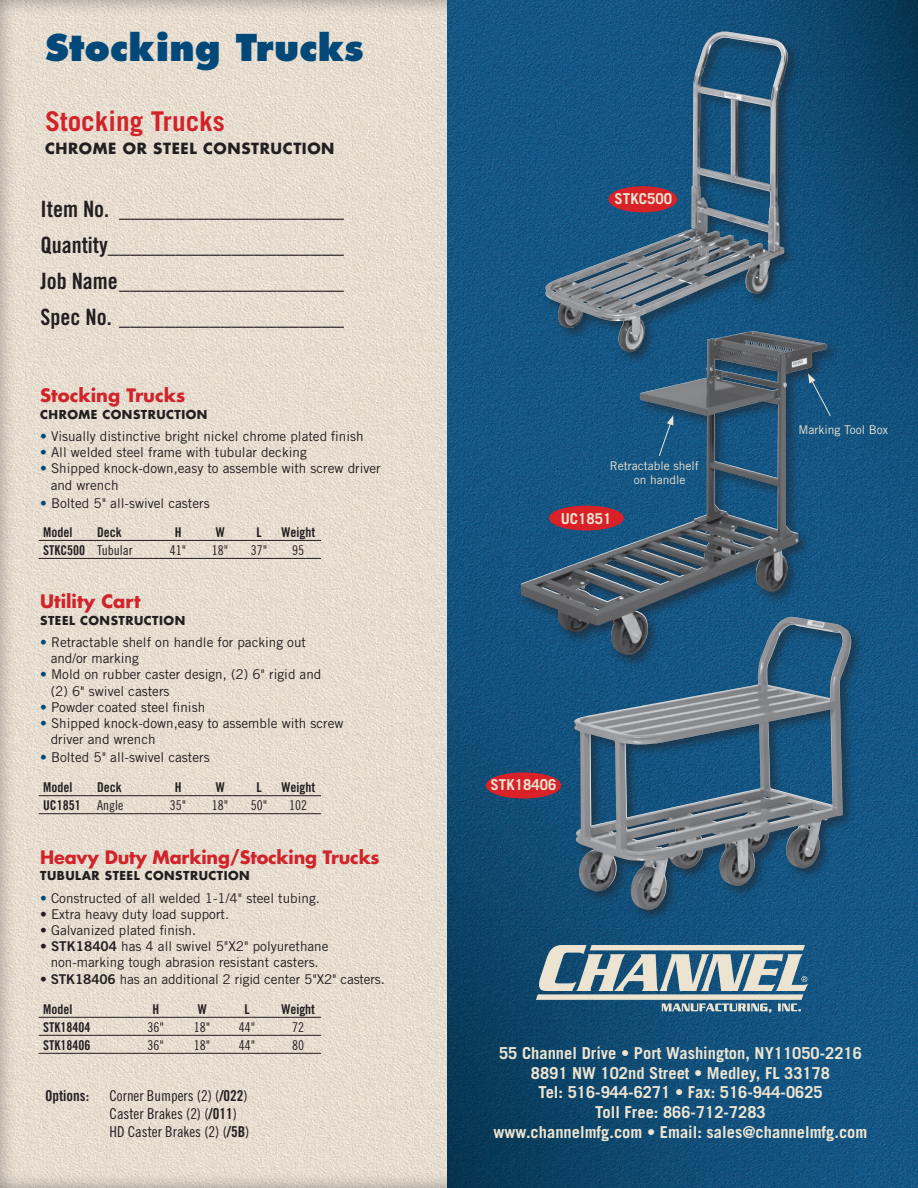
<style>
.page{position:relative;width:918px;height:1188px;background:#fff}
.page>*{position:absolute;margin:0;border:0;box-sizing:border-box;transform-origin:0 0}
.t1{font:800 36px "Futura";color:#024979}
.t2{font:700 27.15px "Trade Gothic";color:#d1232a}
.t3{font:22.5px "Trade Gothic Bold Cond Twenty";color:#231f20}
.t4{font:700 18px "Futura";letter-spacing:-.01em;color:#d1232a}
.t5{font:700 16.5px/19.8px "Trade Gothic";color:#ece4d0;text-align:center}
.t6{font:15px/18px "Trade Gothic Cond Eighteen";color:#231f20}
.t7{font:700 15px "Futura";letter-spacing:.04em;color:#231f20}
.t8{font:700 15px "Trade Gothic";color:#ece4d0}
.t9{font:15px "Trade Gothic Bold Cond Twenty";color:#231f20}
.t10{font:13.5px/16.2px "Trade Gothic";color:#231f20}
.t11{font:13.5px "Trade Gothic Bold Cond Twenty";color:#231f20}
.t12{font:13.5px "Trade Gothic Cond Eighteen";color:#231f20}
.t13{font:700 12px "Futura";letter-spacing:.04em;color:#231f20}
.t14{font:12px/14.4px "Trade Gothic";color:#ece4d0}
.s1{color:#024979}
.s2{font-family:"Trade Gothic Cond Eighteen"}
.s3{font-family:"Trade Gothic Bold Two"}
.s4{font-family:"Trade Gothic Bold Cond Twenty"}
</style>
<div class="page">
<div style="left:0;top:0;width:837px;height:1188px;background:#231f20;opacity:.75"></div>
<img style="left:448px;top:0;width:470px;height:1188px">
<img style="left:537px;top:946px;width:271px;height:66px">
<hr style="left:39px;top:1017px;width:282px;height:1px;background:#231f20">
<hr style="left:39px;top:1035px;width:282px;height:1px;background:#231f20">
<hr style="left:39px;top:1053px;width:282px;height:1px;background:#231f20">
<hr style="left:39px;top:540px;width:282px;height:1px;background:#231f20">
<hr style="left:39px;top:558px;width:282px;height:1px;background:#231f20">
<hr style="left:39px;top:795px;width:282px;height:1px;background:#231f20">
<hr style="left:39px;top:813px;width:282px;height:1px;background:#231f20">
<div style="left:542px;top:28px;width:258px;height:336px;background:#231f20;opacity:.55"></div>
<img style="left:543px;top:31px;width:246px;height:296px">
<div style="left:571px;top:613px;width:292px;height:309px;background:#231f20;opacity:.55"></div>
<img style="left:573px;top:617px;width:279px;height:293px">
<div style="left:487px;top:773px;width:73px;height:25px;background:#d92128;border-radius:50%"></div>
<div style="left:486px;top:772px;width:75px;height:27px;border:2px solid #d92128;border-radius:50%"></div>
<div style="left:609px;top:187px;width:68px;height:25px;background:#d92128;border-radius:50%"></div>
<div style="left:609px;top:186px;width:68px;height:26px;border:2px solid #d92128;border-radius:50%"></div>
<div style="left:517px;top:327px;width:322px;height:340px;background:#231f20;opacity:.55"></div>
<img style="left:520px;top:331px;width:307px;height:325px">
<svg style="left:808px;top:374px;width:23px;height:43px"></svg>
<svg style="left:658px;top:415px;width:15px;height:42px"></svg>
<div style="left:550px;top:506px;width:73px;height:24px;background:#d92128;border-radius:50%"></div>
<div style="left:549px;top:506px;width:75px;height:24px;border:2px solid #d92128;border-radius:50%"></div>
<p class="t1" style="left:45px;top:25px;width:320px">Stocking Trucks</p>
<p class="t2" style="left:45px;top:104px;width:181px">Stocking Trucks</p>
<p class="t7" style="left:45px;top:138px;width:291px">CHROME OR STEEL CONSTRUCTION</p>
<p class="t3" style="left:40px;top:195px;width:305px">Item No. ____________________</p>
<p class="t3" style="left:40px;top:231px;width:305px">Quantity_____________________</p>
<p class="t3" style="left:40px;top:267px;width:305px">Job Name____________________</p>
<p class="t3" style="left:40px;top:303px;width:305px">Spec No. ____________________</p>
<p class="t4" style="left:40px;top:384px;width:147px">Stocking Trucks</p>
<p class="t13" style="left:40px;top:406px;width:169px">CHROME CONSTRUCTION</p>
<p class="t10" style="left:40px;top:428px;width:325px"><span class="s1">•</span> Visually distinctive bright nickel chrome plated finish</p>
<p class="t10" style="left:40px;top:444px;width:268px"><span class="s1">•</span> All welded steel frame with tubular decking</p>
<p class="t10" style="left:51px;top:460px;width:331px;text-indent:-11px"><span class="s1">•</span> Shipped knock-down,easy to assemble with screw driver and wrench</p>
<p class="t10" style="left:40px;top:495px;width:171px"><span class="s1">•</span> Bolted 5" all-swivel casters</p>
<p class="t11" style="left:43px;top:524px;width:31px">Model</p>
<p class="t11" style="left:97px;top:524px;width:26px">Deck</p>
<p class="t11" style="left:175px;top:524px;width:8px">H</p>
<p class="t11" style="left:216px;top:524px;width:11px">W</p>
<p class="t11" style="left:257px;top:524px;width:7px">L</p>
<p class="t11" style="left:281px;top:524px;width:35px">Weight</p>
<p class="t11" style="left:43px;top:542px;width:91px">STKC500 <span class="s2">Tubular</span></p>
<p class="t12" style="left:170px;top:542px;width:18px">41"</p>
<p class="t12" style="left:212px;top:542px;width:18px">18"</p>
<p class="t12" style="left:251px;top:542px;width:18px">37"</p>
<p class="t12" style="left:292px;top:542px;width:13px">95</p>
<p class="t4" style="left:40px;top:590px;width:102px">Utility Cart</p>
<p class="t13" style="left:40px;top:612px;width:147px">STEEL CONSTRUCTION</p>
<p class="t10" style="left:51px;top:634px;width:257px;text-indent:-11px"><span class="s1">•</span> Retractable shelf on handle for packing out and/or marking</p>
<p class="t10" style="left:51px;top:666px;width:272px;text-indent:-11px"><span class="s1">•</span> Mold on rubber caster design, (2) 6" rigid and (2) 6" swivel casters</p>
<p class="t10" style="left:40px;top:699px;width:166px"><span class="s1">•</span> Powder coated steel finish</p>
<p class="t10" style="left:51px;top:715px;width:294px;text-indent:-11px"><span class="s1">•</span> Shipped knock-down,easy to assemble with screw driver and wrench</p>
<p class="t10" style="left:40px;top:749px;width:171px"><span class="s1">•</span> Bolted 5" all-swivel casters</p>
<p class="t11" style="left:43px;top:779px;width:31px">Model</p>
<p class="t11" style="left:97px;top:779px;width:26px">Deck</p>
<p class="t11" style="left:175px;top:779px;width:8px">H</p>
<p class="t11" style="left:216px;top:779px;width:11px">W</p>
<p class="t11" style="left:257px;top:779px;width:7px">L</p>
<p class="t11" style="left:281px;top:779px;width:35px">Weight</p>
<p class="t11" style="left:43px;top:797px;width:82px">UC1851 <span class="s2">Angle</span></p>
<p class="t12" style="left:170px;top:797px;width:18px">35"</p>
<p class="t12" style="left:212px;top:797px;width:18px">18"</p>
<p class="t12" style="left:251px;top:797px;width:18px">50"</p>
<p class="t12" style="left:289px;top:797px;width:19px">102</p>
<p class="t4" style="left:40px;top:845px;width:341px">Heavy Duty Marking/Stocking Trucks</p>
<p class="t13" style="left:40px;top:868px;width:211px">TUBULAR STEEL CONSTRUCTION</p>
<p class="t10" style="left:40px;top:889px;width:281px"><span class="s1">•</span> Constructed of all welded 1-1/4" steel tubing.</p>
<p class="t10" style="left:40px;top:906px;width:190px">• Extra heavy duty load support.</p>
<p class="t10" style="left:40px;top:922px;width:158px">• Galvanized plated finish.</p>
<p class="t10" style="left:40px;top:938px;width:290px;text-align:center">• <span class="s3">STK18404</span> has 4 all swivel 5"X2" polyurethane non-marking tough abrasion resistant casters.</p>
<p class="t10" style="left:40px;top:970px;width:346px">• <span class="s3">STK18406</span> has an additional 2 rigid center 5"X2" casters.</p>
<p class="t11" style="left:43px;top:1001px;width:31px">Model</p>
<p class="t11" style="left:152px;top:1001px;width:8px">H</p>
<p class="t11" style="left:198px;top:1001px;width:11px">W</p>
<p class="t11" style="left:245px;top:1001px;width:7px">L</p>
<p class="t11" style="left:281px;top:1001px;width:35px">Weight</p>
<p class="t11" style="left:43px;top:1019px;width:49px">STK18404</p>
<p class="t12" style="left:147px;top:1019px;width:18px">36"</p>
<p class="t12" style="left:194px;top:1019px;width:18px">18"</p>
<p class="t12" style="left:239px;top:1019px;width:18px">44"</p>
<p class="t12" style="left:292px;top:1019px;width:13px">72</p>
<p class="t11" style="left:43px;top:1037px;width:49px">STK18406</p>
<p class="t12" style="left:147px;top:1037px;width:18px">36"</p>
<p class="t12" style="left:194px;top:1037px;width:18px">18"</p>
<p class="t12" style="left:239px;top:1037px;width:18px">44"</p>
<p class="t12" style="left:292px;top:1037px;width:13px">80</p>
<p class="t9" style="left:45px;top:1087px;width:46px">Options:</p>
<p class="t6" style="left:109px;top:1087px;width:140px">Corner Bumpers (2) (<span class="s4">/022</span>)<br>Caster Brakes (2) (<span class="s4">/011</span>)</p>
<p class="t6" style="left:110px;top:1123px;width:141px">HD Caster Brakes (2) (<span class="s4">/5B</span>)</p>
<p class="t8" style="left:615px;top:190px;width:59px">STKC500</p>
<p class="t14" style="left:634px;top:458px;width:67px;text-indent:-24px">Retractable shelf on handle</p>
<p class="t8" style="left:561px;top:510px;width:52px">UC1851</p>
<p class="t14" style="left:799px;top:422px;width:91px">Marking Tool Box</p>
<p class="t8" style="left:491px;top:776px;width:67px">STK18406</p>
<p class="t5" style="left:499px;top:1043px;width:364px">55 Channel Drive • Port Washington, NY11050-2216</p>
<p class="t5" style="left:531px;top:1063px;width:301px">8891 NW 102nd Street • Medley, FL 33178</p>
<p class="t5" style="left:538px;top:1082px;width:286px">Tel: 516-944-6271 • Fax: 516-944-0625<br>Toll Free: 866-712-7283</p>
<p class="t5" style="left:494px;top:1122px;width:375px">www.channelmfg.com • Email: sales@channelmfg.com</p>
</div>
